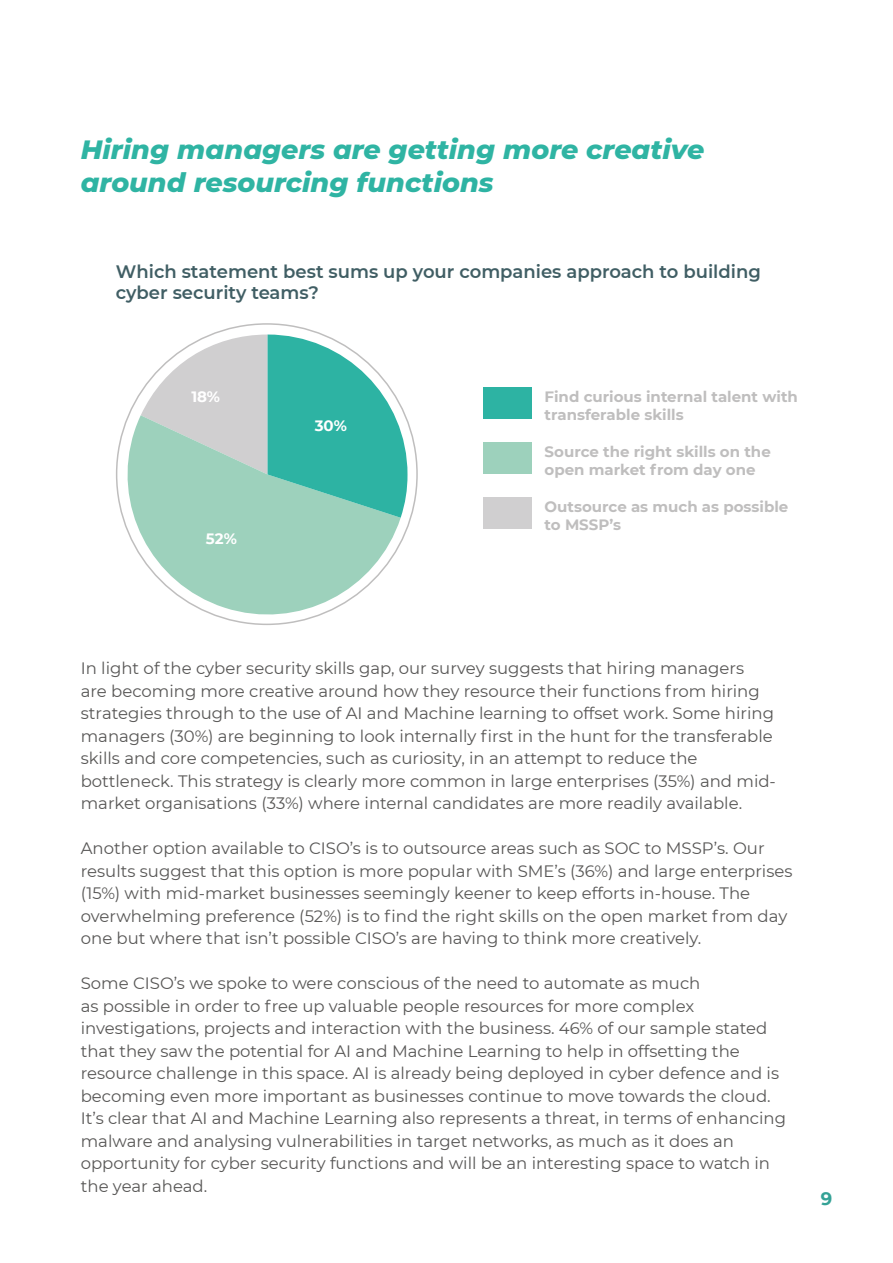
<style>
.page{position:relative;width:893px;height:1263px;background:#fff}
.page>*{position:absolute;margin:0;border:0;box-sizing:border-box;transform-origin:0 0}
.t1{font:italic 800 27px/32.4px "Montserrat";color:#2fb4a3}
.t2{font:600 18px/21.6px "Montserrat";color:#405e64}
.t3{font:700 18px "Montserrat";color:#34a296}
.t4{font:16.5px/22.5px "Montserrat";color:#585756}
.t5{font:700 15px/18px "Montserrat";color:#bfbebe}
.t6{font:700 15px "Montserrat";color:#fff}
.s1{color:#2db3a3}
</style>
<div class="page">
<svg style="left:116px;top:415px;width:285px;height:210px;fill:#9dd1bc"></svg>
<svg style="left:141px;top:334px;width:266px;height:184px;background:#8ccbc0"></svg>
<div style="left:483px;top:387px;width:48px;height:32px;background:#2db3a3"></div>
<div style="left:483px;top:442px;width:48px;height:32px;background:#9dd1bc"></div>
<div style="left:483px;top:497px;width:48px;height:32px;background:#d0cfd0"></div>
<h1 class="t1" style="left:81px;top:132px;width:625px">Hiring managers are getting more creative around resourcing functio<span class="s1">ns</span></h1>
<p class="t2" style="left:116px;top:260px;width:647px">Which statement best sums up your companies approach to building cyber security teams?</p>
<p class="t6" style="left:191px;top:386px;width:30px">18%</p>
<p class="t6" style="left:206px;top:527px;width:33px">52%</p>
<p class="t6" style="left:315px;top:415px;width:34px">30%</p>
<p class="t5" style="left:545px;top:387px;width:255px">Find curious internal talent with transferable skills</p>
<p class="t5" style="left:545px;top:442px;width:228px">Source the right skills on the open market from day one</p>
<p class="t5" style="left:545px;top:497px;width:245px">Outsource as much as possible to MSSP’s</p>
<p class="t4" style="left:81px;top:656px;width:697px">In light of the cyber security skills gap, our survey suggests that hiring managers<br>are becoming more creative around how they resource their functions from hiring strategies through to the use of AI and Machine learning to offset work. Some hiring managers (30%) are beginning to look internally first in the hunt for the transferable skills and core competencies, such as curiosity, in an attempt to reduce the bottleneck. This strategy is clearly more common in large enterprises (35%) and mid&shy;market organisations (33%) where internal candidates are more readily available.</p>
<p class="t4" style="left:81px;top:836px;width:713px">Another option available to CISO’s is to outsource areas such as SOC to MSSP’s. Our results suggest that this option is more popular with SME’s (36%) and large enterprises (15%) with mid-market businesses seemingly keener to keep efforts in-house. The overwhelming preference (52%) is to find the right skills on the open market from day one but where that isn’t possible CISO’s are having to think more creatively.</p>
<p class="t4" style="left:81px;top:971px;width:707px">Some CISO’s we spoke to were conscious of the need to automate as much<br>as possible in order to free up valuable people resources for more complex investigations, projects and interaction with the business. 46% of our sample stated that they saw the potential for AI and Machine Learning to help in offsetting the resource challenge in this space. AI is already being deployed in cyber defence and is becoming even more important as businesses continue to move towards the cloud.<br>It’s clear that AI and Machine Learning also represents a threat, in terms of enhancing malware and analysing vulnerabilities in target networks, as much as it does an opportunity for cyber security functions and will be an interesting space to watch in the year ahead.</p>
<p class="t3" style="left:821px;top:1185px;width:13px">9</p>
</div>
